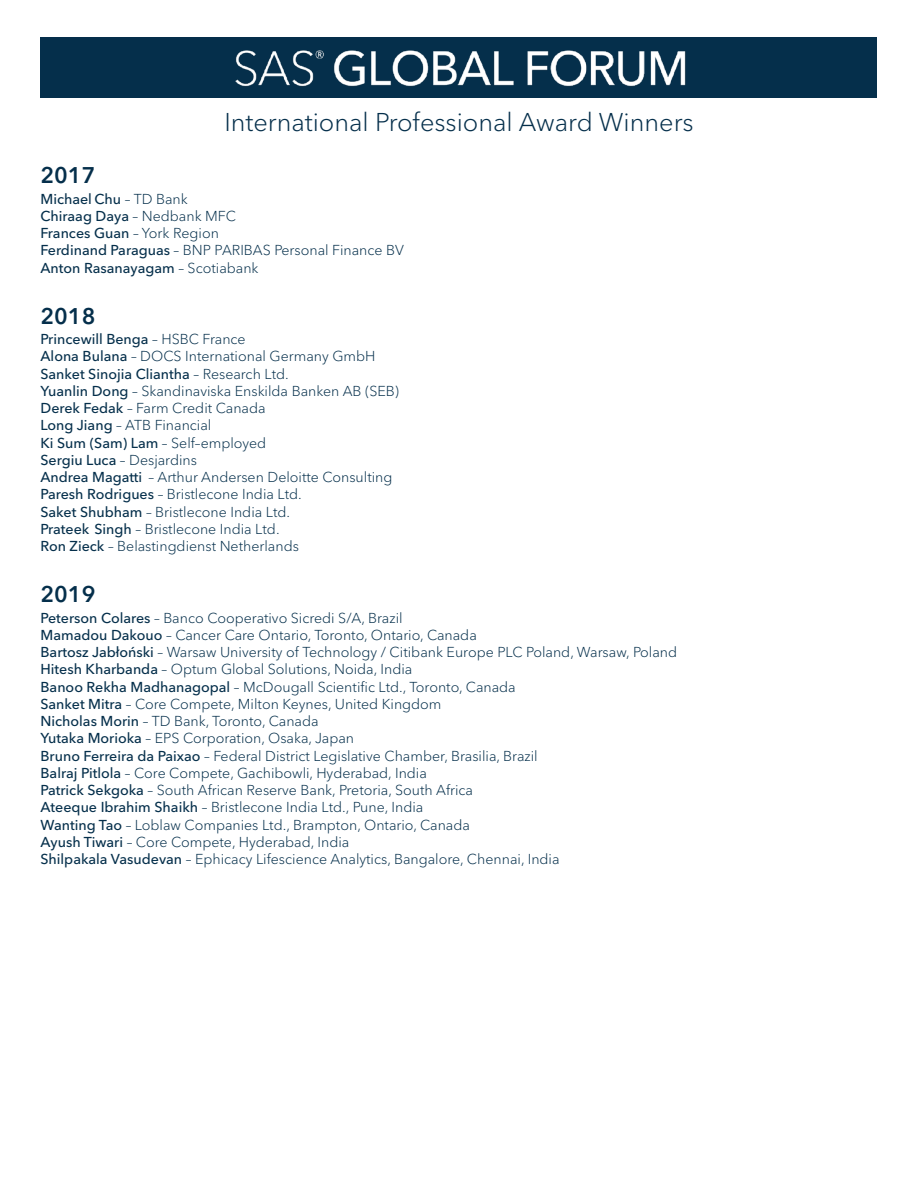
<style>
.page{position:relative;width:918px;height:1188px;background:#fff}
.page>*{position:absolute;margin:0;border:0;box-sizing:border-box;transform-origin:0 0}
.winner_sub{font:300 25.5px "Avenir Next W1 G";color:#052f4b}
.winner_year{font:600 22.5px "Avenir Next W1 G";color:#052f4b}
.winner_text{font:300 14.25px "Avenir Next W1 G";color:#052f4b}
.winner_text-2{font:500 14.25px "Avenir Next W1 G";color:#052f4b}
.s1{font-weight:300}
.s2{font-weight:500}
</style>
<div class="page">
<div style="left:40px;top:38px;width:838px;height:60px;background:#052f4b"></div>
<img style="left:235px;top:50px;width:451px;height:37px">
<p class="winner_sub" style="left:224px;top:107px;width:471px">International Professional Award Winners</p>
<p class="winner_year" style="left:40px;top:162px;width:56px">2017</p>
<p class="winner_text-2" style="left:40px;top:190px;width:149px">Michael Chu <span class="s1">– TD Bank</span></p>
<p class="winner_text-2" style="left:40px;top:207px;width:197px">Chiraag Daya <span class="s1">– Nedbank MFC</span></p>
<p class="winner_text-2" style="left:40px;top:225px;width:180px">Frances Guan <span class="s1">– York Region</span></p>
<p class="winner_text" style="left:40px;top:242px;width:365px"><span class="s2">Ferdinand Paraguas</span> – BNP PARIBAS Personal Finance BV</p>
<p class="winner_text-2" style="left:40px;top:259px;width:220px">Anton Rasanayagam <span class="s1">– Scotiabank</span></p>
<p class="winner_year" style="left:40px;top:302px;width:56px">2018</p>
<p class="winner_text-2" style="left:40px;top:331px;width:207px">Princewill Benga <span class="s1">– HSBC France</span></p>
<p class="winner_text" style="left:40px;top:348px;width:337px"><span class="s2">Alona Bulana</span> – DOCS International Germany GmbH</p>
<p class="winner_text-2" style="left:40px;top:365px;width:250px">Sanket Sinojia Cliantha <span class="s1">– Research Ltd.</span></p>
<p class="winner_text" style="left:40px;top:382px;width:360px"><span class="s2">Yuanlin Dong</span> – Skandinaviska Enskilda Banken AB (SEB)</p>
<p class="winner_text" style="left:40px;top:400px;width:227px"><span class="s2">Derek Fedak</span> – Farm Credit Canada</p>
<p class="winner_text" style="left:40px;top:417px;width:172px"><span class="s2">Long Jiang</span> – ATB Financial</p>
<p class="winner_text" style="left:40px;top:434px;width:227px"><span class="s2">Ki Sum (Sam) Lam</span> – Self–employed</p>
<p class="winner_text" style="left:40px;top:451px;width:158px"><span class="s2">Sergiu Luca</span> – Desjardins</p>
<p class="winner_text" style="left:40px;top:469px;width:354px"><span class="s2">Andrea Magatti</span> – Arthur Andersen Deloitte Consulting</p>
<p class="winner_text" style="left:40px;top:486px;width:263px"><span class="s2">Paresh Rodrigues</span> – Bristlecone India Ltd.</p>
<p class="winner_text" style="left:40px;top:503px;width:251px"><span class="s2">Saket Shubham</span> – Bristlecone India Ltd.</p>
<p class="winner_text" style="left:40px;top:520px;width:241px"><span class="s2">Prateek Singh</span> – Bristlecone India Ltd.</p>
<p class="winner_text" style="left:40px;top:538px;width:260px"><span class="s2">Ron Zieck</span> – Belastingdienst Netherlands</p>
<p class="winner_year" style="left:40px;top:581px;width:56px">2019</p>
<p class="winner_text" style="left:40px;top:609px;width:364px"><span class="s2">Peterson Colares</span> – Banco Cooperativo Sicredi S/A, Brazil</p>
<p class="winner_text" style="left:40px;top:626px;width:438px"><span class="s2">Mamadou Dakouo</span> – Cancer Care Ontario, Toronto, Ontario, Canada</p>
<p class="winner_text" style="left:40px;top:644px;width:638px"><span class="s2">Bartosz Jabłoński</span> – Warsaw University of Technology / Citibank Europe PLC Poland, Warsaw, Poland</p>
<p class="winner_text" style="left:40px;top:661px;width:373px"><span class="s2">Hitesh Kharbanda</span> – Optum Global Solutions, Noida, India</p>
<p class="winner_text" style="left:40px;top:678px;width:477px"><span class="s2">Banoo Rekha Madhanagopal</span> – McDougall Scientific Ltd., Toronto, Canada</p>
<p class="winner_text" style="left:40px;top:695px;width:403px"><span class="s2">Sanket Mitra</span> – Core Compete, Milton Keynes, United Kingdom</p>
<p class="winner_text" style="left:40px;top:713px;width:280px"><span class="s2">Nicholas Morin</span> – TD Bank, Toronto, Canada</p>
<p class="winner_text" style="left:40px;top:730px;width:315px"><span class="s2">Yutaka Morioka</span> – EPS Corporation, Osaka, Japan</p>
<p class="winner_text" style="left:40px;top:747px;width:499px"><span class="s2">Bruno Ferreira da Paixao</span> – Federal District Legislative Chamber, Brasilia, Brazil</p>
<p class="winner_text" style="left:40px;top:764px;width:388px"><span class="s2">Balraj Pitlola</span> – Core Compete, Gachibowli, Hyderabad, India</p>
<p class="winner_text" style="left:40px;top:782px;width:434px"><span class="s2">Patrick Sekgoka</span> – South African Reserve Bank, Pretoria, South Africa</p>
<p class="winner_text" style="left:40px;top:799px;width:384px"><span class="s2">Ateeque Ibrahim Shaikh</span> – Bristlecone India Ltd., Pune, India</p>
<p class="winner_text" style="left:40px;top:816px;width:431px"><span class="s2">Wanting Tao</span> – Loblaw Companies Ltd., Brampton, Ontario, Canada</p>
<p class="winner_text" style="left:40px;top:833px;width:310px"><span class="s2">Ayush Tiwari</span> – Core Compete, Hyderabad, India</p>
<p class="winner_text" style="left:40px;top:851px;width:521px"><span class="s2">Shilpakala Vasudevan</span> – Ephicacy Lifescience Analytics, Bangalore, Chennai, India</p>
</div>
